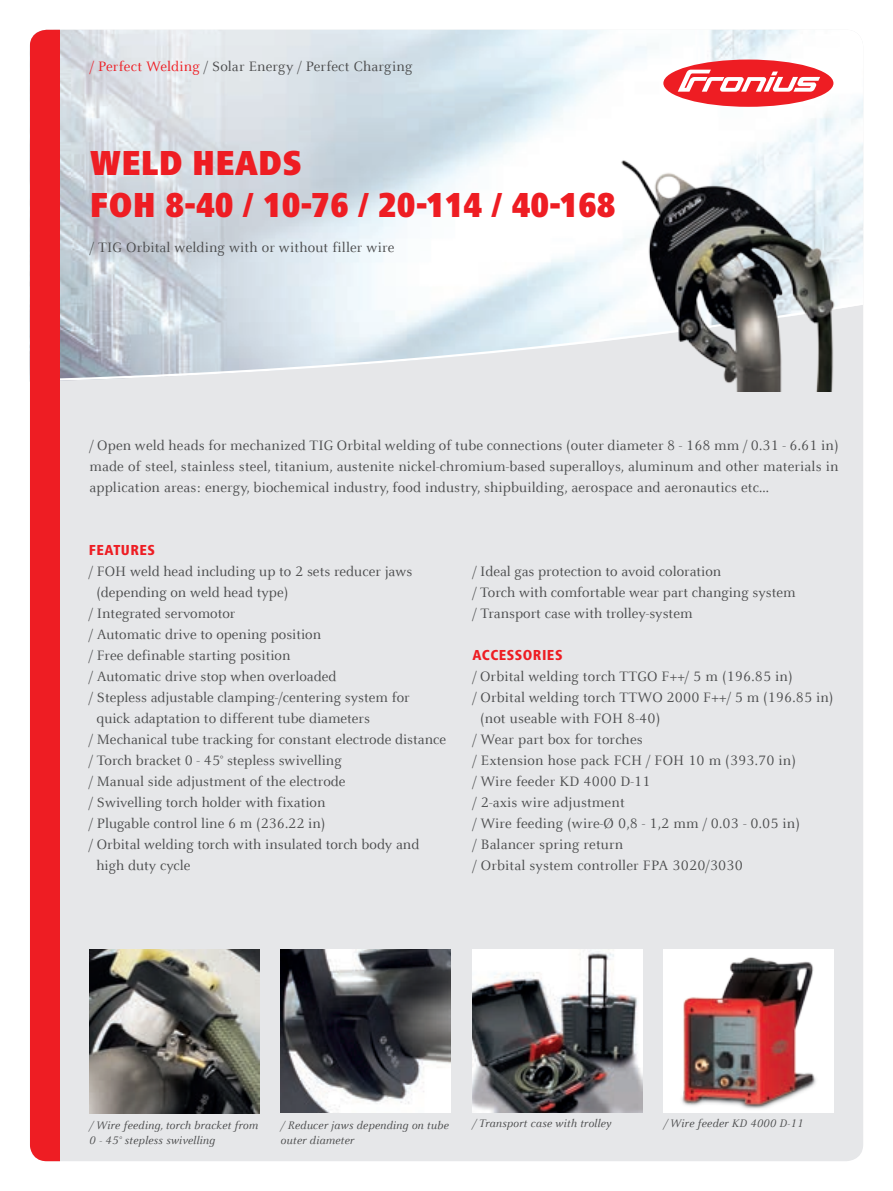
<style>
.page{position:relative;width:893px;height:1191px;background:#fff}
.page>*{position:absolute;margin:0;border:0;box-sizing:border-box;transform-origin:0 0}
.t1{font:900 condensed 36px/42px "Frutiger Next LTW1 G";color:#ee1d23}
.t2{font:15px/21px "Celeste Offc Pro";color:#4b4c4d;text-align:justify}
.t3{font:800 condensed 15px "Frutiger Next LTW1 G";letter-spacing:.03em;color:#ee1d23}
.t4{font:italic 12px/15px "Celeste Offc Pro";letter-spacing:.01em;color:#4b4c4d}
.s1{color:#ee1d23}
</style>
<div class="page">
<div style="left:30px;top:30px;width:833px;height:1131px;background:#e6e7e9;border-radius:17px"></div>
<svg style="left:60px;top:30px;width:803px;height:351px"></svg>
<div style="left:663px;top:60px;width:170px;height:47px;background:#ee1d23;border-radius:50%"></div>
<svg style="left:678px;top:70px;width:142px;height:22px"></svg>
<div style="left:30px;top:30px;width:30px;height:1131px;background:#ee1d23"></div>
<img style="left:617px;top:151px;width:233px;height:240px">
<img style="left:89px;top:950px;width:170px;height:163px">
<img style="left:281px;top:949px;width:170px;height:163px">
<img style="left:472px;top:949px;width:170px;height:163px">
<img style="left:663px;top:949px;width:170px;height:163px">
<p class="t2" style="left:90px;top:55px;width:324px"><span class="s1">/ Perfect Welding</span> / Solar Energy / Perfect Charging</p>
<h1 class="t1" style="left:90px;top:142px;width:527px">WELD HEADS<br>FOH 8-40 / 10-76 / 20-114 / 40-168</h1>
<p class="t2" style="left:90px;top:236px;width:306px">/ TIG Orbital welding with or without filler wire</p>
<p class="t2" style="left:89px;top:434px;width:751px">/ Open weld heads for mechanized TIG Orbital welding of tube connections (outer diameter 8 - 168 mm / 0.31 - 6.61 in) made of steel, stainless steel, titanium, austenite nickel-chromium-based superalloys, aluminum and other materials in application areas: energy, biochemical industry, food industry, shipbuilding, aerospace and aeronautics etc...</p>
<p class="t3" style="left:89px;top:541px;width:68px">FEATURES</p>
<p class="t2" style="left:89px;top:560px;width:325px">/ FOH weld head including up to 2 sets reducer jaws</p>
<p class="t2" style="left:96px;top:581px;width:193px">(depending on weld head type)</p>
<p class="t2" style="left:89px;top:602px;width:148px">/ Integrated servomotor</p>
<p class="t2" style="left:89px;top:623px;width:234px">/ Automatic drive to opening position</p>
<p class="t2" style="left:89px;top:644px;width:203px">/ Free definable starting position</p>
<p class="t2" style="left:89px;top:665px;width:249px">/ Automatic drive stop when overloaded</p>
<p class="t2" style="left:89px;top:686px;width:322px">/ Stepless adjustable clamping-/centering system for</p>
<p class="t2" style="left:96px;top:707px;width:275px">quick adaptation to different tube diameters</p>
<p class="t2" style="left:89px;top:728px;width:359px">/ Mechanical tube tracking for constant electrode distance</p>
<p class="t2" style="left:89px;top:749px;width:254px">/ Torch bracket 0 - 45° stepless swivelling</p>
<p class="t2" style="left:89px;top:770px;width:258px">/ Manual side adjustment of the electrode</p>
<p class="t2" style="left:89px;top:791px;width:238px">/ Swivelling torch holder with fixation</p>
<p class="t2" style="left:89px;top:812px;width:238px">/ Plugable control line 6 m (236.22 in)</p>
<p class="t2" style="left:89px;top:833px;width:332px">/ Orbital welding torch with insulated torch body and</p>
<p class="t2" style="left:96px;top:854px;width:96px">high duty cycle</p>
<p class="t2" style="left:473px;top:560px;width:325px;text-align:left">/ Ideal gas protection to avoid coloration<br>/ Torch with comfortable wear part changing system / Transport case with trolley-system</p>
<p class="t3" style="left:473px;top:646px;width:91px">ACCESSORIES</p>
<p class="t2" style="left:473px;top:665px;width:322px">/ Orbital welding torch TTGO F++/ 5 m (196.85 in)</p>
<p class="t2" style="left:473px;top:686px;width:362px">/ Orbital welding torch TTWO 2000 F++/ 5 m (196.85 in)</p>
<p class="t2" style="left:480px;top:707px;width:182px">(not useable with FOH 8-40)</p>
<p class="t2" style="left:473px;top:728px;width:172px">/ Wear part box for torches</p>
<p class="t2" style="left:473px;top:749px;width:325px">/ Extension hose pack FCH / FOH 10 m (393.70 in)</p>
<p class="t2" style="left:473px;top:770px;width:179px">/ Wire feeder KD 4000 D-11</p>
<p class="t2" style="left:473px;top:791px;width:154px">/ 2-axis wire adjustment</p>
<p class="t2" style="left:473px;top:812px;width:329px">/ Wire feeding (wire-Ø 0,8 - 1,2 mm / 0.03 - 0.05 in)</p>
<p class="t2" style="left:473px;top:833px;width:152px">/ Balancer spring return</p>
<p class="t2" style="left:473px;top:854px;width:272px">/ Orbital system controller FPA 3020/3030</p>
<p class="t4" style="left:89px;top:1117px;width:170px">/ Wire feeding, torch bracket from<br>0 - 45° stepless swivelling</p>
<p class="t4" style="left:281px;top:1117px;width:170px">/ Reducer jaws depending on tube</p>
<p class="t4" style="left:472px;top:1115px;width:141px">/ Transport case with trolley</p>
<p class="t4" style="left:663px;top:1115px;width:141px">/ Wire feeder KD 4000 D-11</p>
<p class="t4" style="left:281px;top:1132px;width:75px">outer diameter</p>
</div>
